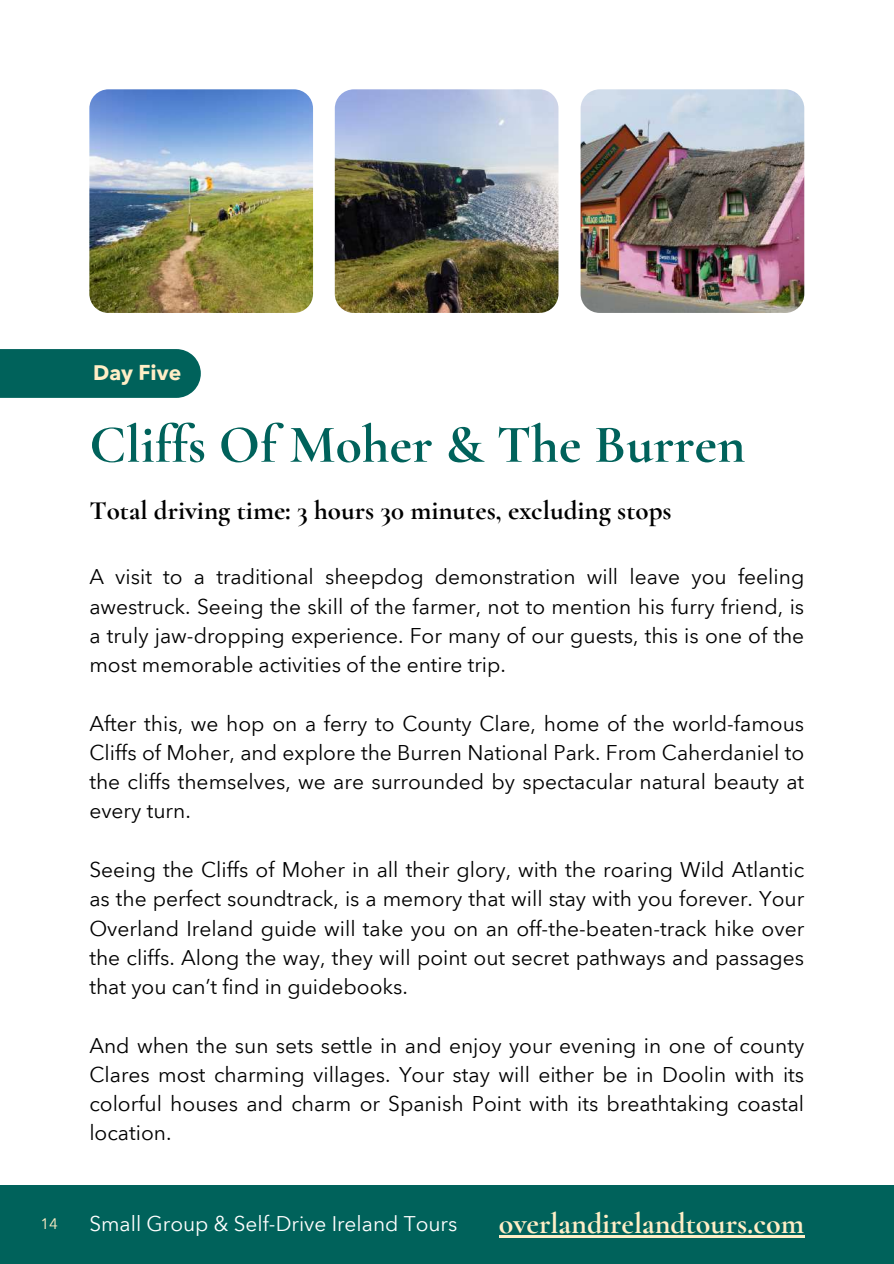
<style>
.page{position:relative;width:894px;height:1264px;background:#fff}
.page>*{position:absolute;margin:0;border:0;box-sizing:border-box;transform-origin:0 0}
.t1{font:700 54px "Cormorant Garamond";color:#00625b}
.t2{font:700 30px "Cormorant Garamond";color:#ffeec6}
.t3{font:700 27px "Cormorant Garamond";color:#000}
.t4{font:21px/29.2px "Avenir Next Arabic";color:#000;text-align:justify}
.t5{font:700 21px "Avenir Next Arabic";color:#ffeec6}
.t6{font:20.85px "Avenir Next Arabic";color:#fff}
.t7{font:15px "Avenir Next Arabic";color:#ffeec6}
</style>
<div class="page">
<div style="left:0;top:1184px;width:893px;height:79px;background:#00625b"></div>
<hr style="left:498px;top:1235px;width:306px;height:2px;background:#ffeec6">
<div style="left:0;top:349px;width:201px;height:49px;background:#00625b"></div>
<img style="left:89px;top:89px;width:224px;height:224px;border-radius:19px">
<img style="left:335px;top:89px;width:223px;height:224px;border-radius:19px">
<img style="left:580px;top:89px;width:224px;height:224px;border-radius:19px">
<p class="t5" style="left:93px;top:361px;width:89px">Day Five</p>
<h1 class="t1" style="left:89px;top:412px;width:657px">Cliffs Of Moher &amp; The Burren</h1>
<p class="t3" style="left:89px;top:493px;width:583px">Total driving time: 3 hours 30 minutes, excluding stops</p>
<p class="t4" style="left:89px;top:562px;width:716px">A visit to a traditional sheepdog demonstration will leave you feeling awestruck. Seeing the skill of the farmer, not to mention his furry friend, is a truly jaw-dropping experience. For many of our guests, this is one of the most memorable activities of the entire trip.</p>
<p class="t4" style="left:89px;top:708px;width:716px">After this, we hop on a ferry to County Clare, home of the world-famous Cliffs of Moher, and explore the Burren National Park. From Caherdaniel to the cliffs themselves, we are surrounded by spectacular natural beauty at every turn.</p>
<p class="t4" style="left:89px;top:855px;width:716px">Seeing the Cliffs of Moher in all their glory, with the roaring Wild Atlantic as the perfect soundtrack, is a memory that will stay with you forever. Your Overland Ireland guide will take you on an off-the-beaten-track hike over the cliffs. Along the way, they will point out secret pathways and passages that you can’t find in guidebooks.</p>
<p class="t4" style="left:89px;top:1030px;width:716px">And when the sun sets settle in and enjoy your evening in one of county Clares most charming villages. Your stay will either be in Doolin with its colorful houses and charm or Spanish Point with its breathtaking coastal location.</p>
<p class="t7" style="left:40px;top:1214px;width:19px">14</p>
<p class="t6" style="left:89px;top:1211px;width:369px">Small Group &amp; Self-Drive Ireland Tours</p>
<h2 class="t2" style="left:498px;top:1205px;width:307px">overlandirelandtours.com</h2>
</div>
